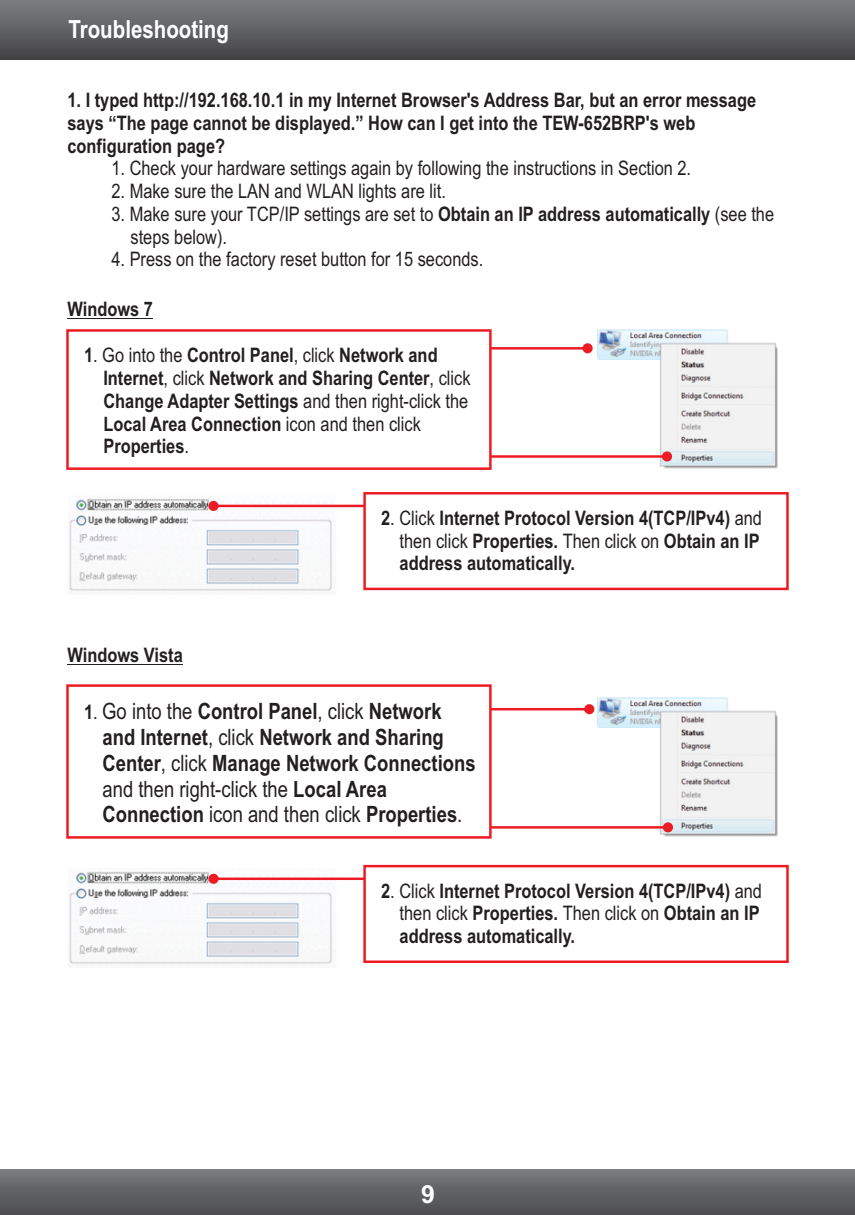
<style>
.page{position:relative;width:855px;height:1215px;background:#fff}
.page>*{position:absolute;margin:0;border:0;box-sizing:border-box;transform-origin:0 0}
.t1{font:700 25px "Arial Narrow";color:#fff}
.t2{font:700 25px "Arial";color:#fff}
.t3{font:700 22.5px/25.8px "Arial Narrow";color:#231f20}
.t4{font:700 20px/22.8px "Arial Narrow";color:#231f20}
.t5{font:20px/22.8px "Arial Narrow";color:#231f20}
.s1{font-weight:700}
.s2{font-weight:400}
.s3{font-size:20px}
.s4{font-weight:400;font-size:20px}
</style>
<div class="page">
<div style="left:0;top:0;width:855px;height:59px;background:linear-gradient(to bottom,#7d7f81,#434345)"></div>
<div style="left:0;top:1170px;width:855px;height:45px;background:linear-gradient(to bottom,#77787b,#4c4c4e)"></div>
<img style="left:597px;top:698px;width:180px;height:139px">
<hr style="left:68px;top:318px;width:85px;height:1px;background:#231f20">
<hr style="left:68px;top:664px;width:115px;height:1px;background:#231f20">
<img style="left:597px;top:329px;width:180px;height:139px">
<svg style="left:493px;top:343px;width:100px;height:10px"></svg>
<svg style="left:493px;top:451px;width:179px;height:11px"></svg>
<svg style="left:66px;top:329px;width:427px;height:141px"></svg>
<img style="left:69px;top:498px;width:263px;height:93px">
<svg style="left:208px;top:501px;width:154px;height:10px"></svg>
<svg style="left:362px;top:492px;width:427px;height:99px"></svg>
<svg style="left:493px;top:699px;width:180px;height:133px"></svg>
<svg style="left:66px;top:684px;width:427px;height:155px"></svg>
<img style="left:69px;top:871px;width:263px;height:93px">
<svg style="left:208px;top:874px;width:154px;height:10px"></svg>
<svg style="left:362px;top:864px;width:427px;height:99px"></svg>
<p class="t1" style="left:68px;top:19px;width:162px">Troubleshooting</p>
<p class="t4" style="left:68px;top:90px;width:690px">1. I typed http://192.168.10.1 in my Internet Browser's Address Bar, but an error message says “The page cannot be displayed.” How can I get into the TEW-652BRP's web configuration page?</p>
<p class="t5" style="left:111px;top:159px;width:581px">1. Check your hardware settings again by following the instructions in Section 2.</p>
<p class="t5" style="left:111px;top:181px;width:336px">2. Make sure the LAN and WLAN lights are lit.</p>
<p class="t5" style="left:131px;top:204px;width:645px;text-indent:-19px">3. Make sure your TCP/IP settings are set to <span class="s1">Obtain an IP address automatically</span> (see the steps below).</p>
<p class="t5" style="left:111px;top:250px;width:373px">4. Press on the factory reset button for 15 seconds.</p>
<p class="t4" style="left:68px;top:299px;width:87px">Windows 7</p>
<p class="t4" style="left:103px;top:345px;width:369px;text-indent:-19px">1<span class="s2">. Go into the</span> Control Panel<span class="s2">, click</span> Network and Internet<span class="s2">, click</span> Network and Sharing Center<span class="s2">, click </span>Change Adapter Settings <span class="s2">and then right-click the </span>Local Area Connection <span class="s2">icon and then click </span>Properties<span class="s2">.</span></p>
<p class="t4" style="left:68px;top:646px;width:117px">Windows Vista</p>
<p class="t4" style="left:400px;top:508px;width:364px;text-indent:-18px">2<span class="s2">. Click</span> Internet Protocol Version 4(TCP/IPv4) <span class="s2">and then click</span> Properties. <span class="s2">Then click on</span> Obtain an IP address automatically.</p>
<p class="t3" style="left:102px;top:701px;width:375px;text-indent:-18px"><span class="s3">1</span><span class="s4">.</span> <span class="s2">Go into the</span> Control Panel<span class="s2">, click</span> Network and Internet<span class="s2">, click</span> Network and Sharing Center<span class="s2">, click</span> Manage Network Connections <span class="s2">and then right-click the</span> Local Area Connection <span class="s2">icon and then click</span> Properties<span class="s2">.</span></p>
<p class="t4" style="left:400px;top:881px;width:364px;text-indent:-18px">2<span class="s2">. Click</span> Internet Protocol Version 4(TCP/IPv4) <span class="s2">and then click</span> Properties. <span class="s2">Then click on</span> Obtain an IP address automatically.</p>
<p class="t2" style="left:421px;top:1185px;width:15px">9</p>
</div>
